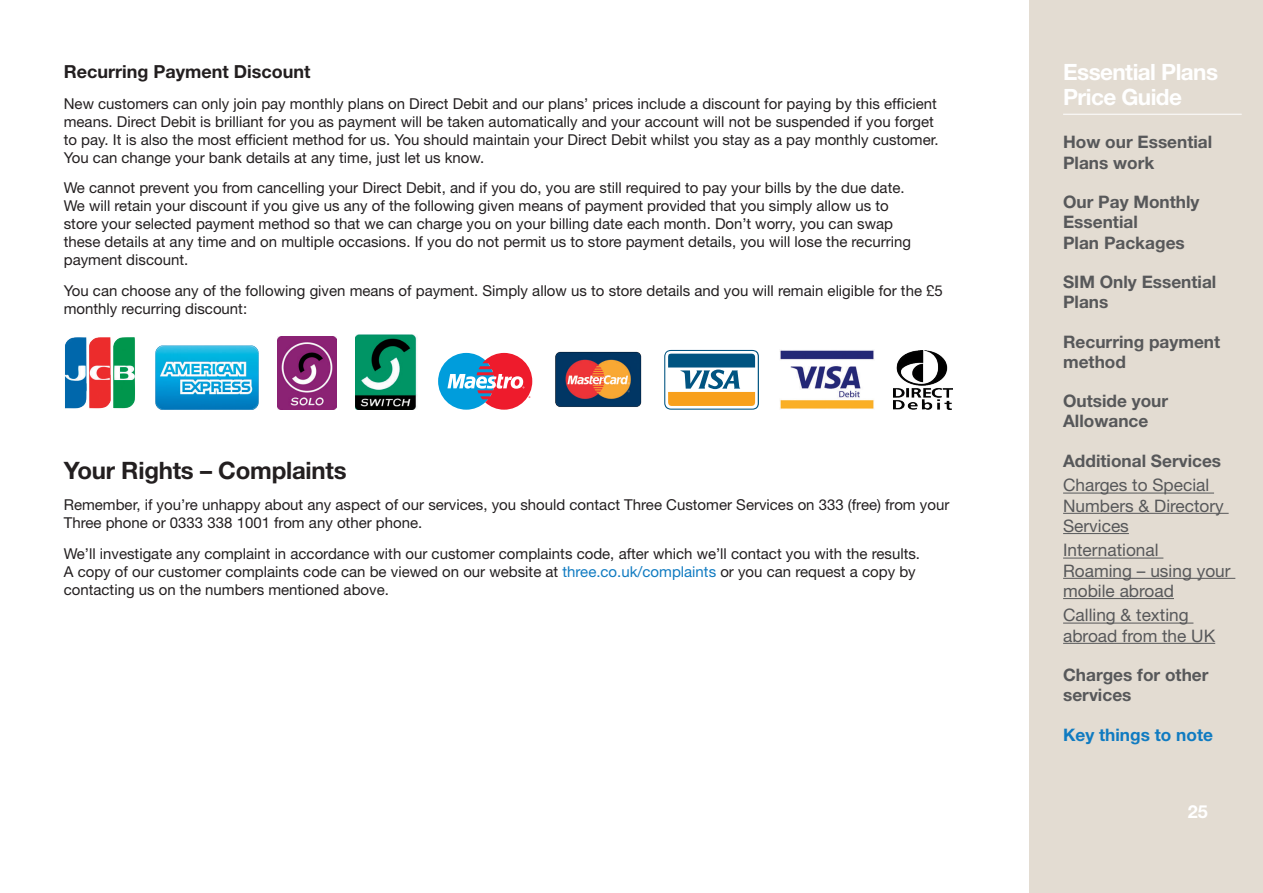
<style>
.page{position:relative;width:1263px;height:893px;background:#fff}
.page>*{position:absolute;margin:0;border:0;box-sizing:border-box;transform-origin:0 0}
.text_body{font:700 24px "Helvetica Neue LT";letter-spacing:-.01em;color:#231f20}
.t1{font:700 22.5px/25.5px "Helvetica Neue LT";letter-spacing:-.025em;color:#fff}
.titles_h3{font:700 18px "Helvetica Neue LT";color:#231f20}
.t2{font:700 18px "Helvetica Neue LT";color:#fff}
.toc_1{font:700 17.25px/20.2px "Helvetica Neue LT";color:#57585a}
.toc_2{font:17.25px/20.2px "Helvetica Neue LT";color:#57585a}
.toc_1-2{font:700 17.25px "Helvetica Neue LT";color:#107bc1}
.text_body-2{font:15px/18px "Helvetica Neue LT";color:#231f20}
.s1{color:#107bc1}
</style>
<div class="page">
<div style="left:1029px;top:0;width:234px;height:893px;background:#e3dcd2"></div>
<hr style="left:1063px;top:114px;width:179px;height:1px;background:#fff">
<img style="left:156px;top:346px;width:102px;height:64px">
<img style="left:894px;top:351px;width:58px;height:59px">
<img style="left:65px;top:337px;width:70px;height:72px">
<svg style="left:438px;top:353px;width:94px;height:57px"></svg>
<img style="left:278px;top:337px;width:58px;height:73px">
<img style="left:355px;top:335px;width:62px;height:75px">
<svg style="left:664px;top:350px;width:95px;height:60px"></svg>
<img style="left:779px;top:350px;width:95px;height:59px">
<img style="left:555px;top:351px;width:87px;height:56px">
<hr style="left:1063px;top:493px;width:151px;height:1px;background:#57585a">
<hr style="left:1063px;top:513px;width:166px;height:1px;background:#57585a">
<hr style="left:1063px;top:533px;width:66px;height:1px;background:#57585a">
<hr style="left:1063px;top:558px;width:100px;height:1px;background:#57585a">
<hr style="left:1063px;top:578px;width:172px;height:1px;background:#57585a">
<hr style="left:1063px;top:598px;width:111px;height:1px;background:#57585a">
<hr style="left:1063px;top:623px;width:130px;height:1px;background:#57585a">
<hr style="left:1063px;top:643px;width:152px;height:1px;background:#57585a">
<p class="titles_h3" style="left:64px;top:60px;width:248px">Recurring Payment Discount</p>
<p class="text_body-2" style="left:64px;top:94px;width:876px">New customers can only join pay monthly plans on Direct Debit and our plans’ prices include a discount for paying by this efficient means. Direct Debit is brilliant for you as payment will be taken automatically and your account will not be suspended if you forget to pay. It is also the most efficient method for us. You should maintain your Direct Debit whilst you stay as a pay monthly customer.<br>You can change your bank details at any time, just let us know.</p>
<p class="text_body-2" style="left:64px;top:179px;width:849px">We cannot prevent you from cancelling your Direct Debit, and if you do, you are still required to pay your bills by the due date.<br>We will retain your discount if you give us any of the following given means of payment provided that you simply allow us to store your selected payment method so that we can charge you on your billing date each month. Don’t worry, you can swap these details at any time and on multiple occasions. If you do not permit us to store payment details, you will lose the recurring payment discount.</p>
<p class="text_body-2" style="left:64px;top:282px;width:881px">You can choose any of the following given means of payment. Simply allow us to store details and you will remain eligible for the £5 monthly recurring discount:</p>
<p class="text_body" style="left:64px;top:456px;width:284px">Your Rights – Complaints</p>
<p class="text_body-2" style="left:64px;top:495px;width:887px">Remember, if you’re unhappy about any aspect of our services, you should contact Three Customer Services on 333 (free) from your<br>Three phone or 0333 338 1001 from any other phone.</p>
<p class="text_body-2" style="left:64px;top:544px;width:858px">We’ll investigate any complaint in accordance with our customer complaints code, after which we’ll contact you with the results.<br>A copy of our customer complaints code can be viewed on our website at <span class="s1">three.co.uk/complaints</span> or you can request a copy by contacting us on the numbers mentioned above.</p>
<h2 class="t1" style="left:1063px;top:59px;width:156px">Essential Plans<br>Price Guide</h2>
<p class="toc_1" style="left:1063px;top:132px;width:151px">How our Essential<br>Plans work</p>
<p class="toc_1" style="left:1063px;top:191px;width:138px">Our Pay Monthly<br>Essential<br>Plan Packages</p>
<p class="toc_1" style="left:1063px;top:271px;width:155px">SIM Only Essential<br>Plans</p>
<p class="toc_1" style="left:1063px;top:331px;width:159px">Recurring payment method</p>
<p class="toc_1" style="left:1063px;top:391px;width:107px">Outside your<br>Allowance</p>
<p class="toc_1" style="left:1063px;top:450px;width:160px">Additional Services</p>
<p class="toc_2" style="left:1063px;top:475px;width:162px">Charges to Special<br>Numbers &amp; Directory<br>Services</p>
<p class="toc_2" style="left:1063px;top:540px;width:169px">International<br>Roaming – using your mobile abroad</p>
<p class="toc_2" style="left:1063px;top:605px;width:154px">Calling &amp; texting abroad from the UK</p>
<p class="toc_1" style="left:1063px;top:664px;width:147px">Charges for other services</p>
<p class="toc_1-2" style="left:1063px;top:724px;width:151px">Key things to note</p>
<p class="t2" style="left:1188px;top:801px;width:22px">25</p>
</div>
